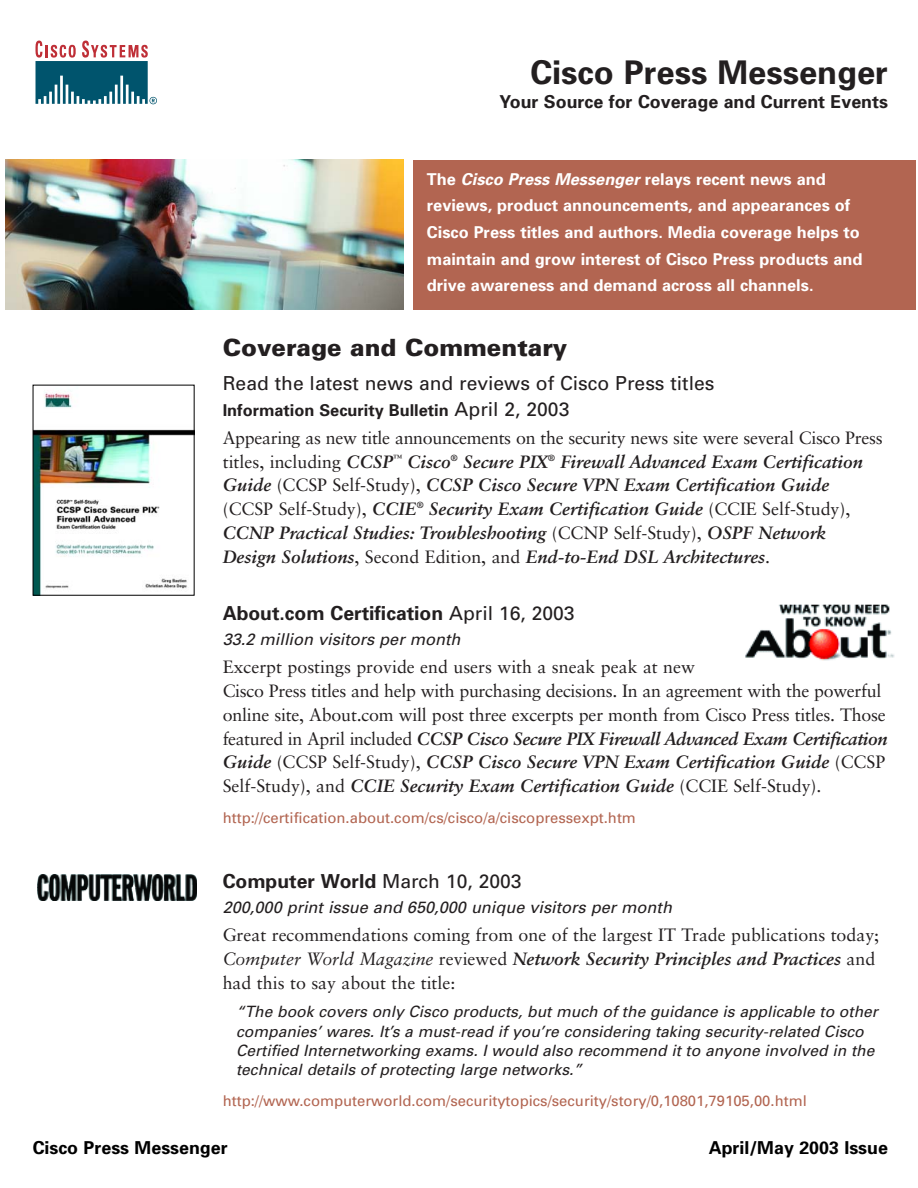
<style>
.page{position:relative;width:918px;height:1188px;background:#fff}
.page>*{position:absolute;margin:0;border:0;box-sizing:border-box;transform-origin:0 0}
.t1{font:700 32.7px "Univers";color:#231f20}
.t2{font:900 23.7px "Univers";color:#231f20}
.t3{font:700 19.35px "Univers";color:#231f20}
.t4{font:19.35px "Univers";color:#231f20}
.t5{font:17.85px/23.7px "Sabon Bold Italic Os F";color:#231f20}
.t6{font:17.85px/23.7px "Sabon";letter-spacing:-.01em;color:#231f20}
.t7{font:700 17.85px "Univers";color:#231f20}
.t8{font:700 17.85px "Univers";color:#000}
.t9{font:700 16.35px/26.7px "Univers";color:#fff}
.t10{font:italic 16.35px "Univers";color:#231f20}
.t11{font:700 16.35px "Univers";color:#231f20}
.t12{font:italic 15.6px/19.4px "Univers";color:#231f20}
.t13{font:14.85px "Univers";color:#b26551}
.s1{font-style:italic}
.s2{font-weight:400;font-size:19.35px}
.s3{font-family:"Sabon"}
.s4{font-family:"Sabon Bold Italic Os F"}
.s5{font-weight:400}
.s6{font-family:"Sabon Italic Os F"}
</style>
<div class="page">
<svg style="left:35px;top:41px;width:122px;height:63px"></svg>
<div style="left:413px;top:160px;width:503px;height:150px;background:#b26551"></div>
<img style="left:6px;top:160px;width:398px;height:150px">
<img style="left:35px;top:393px;width:158px;height:201px">
<img style="left:745px;top:604px;width:150px;height:57px">
<img style="left:38px;top:875px;width:158px;height:26px">
<h1 class="t1" style="left:530px;top:60px;width:359px">Cisco Press Messenger</h1>
<p class="t7" style="left:500px;top:95px;width:390px">Your Source for Coverage and Current Events</p>
<p class="t9" style="left:427px;top:167px;width:437px">The <span class="s1">Cisco Press Messenger</span> relays recent news and reviews, product announcements, and appearances of Cisco Press titles and authors. Media coverage helps to maintain and grow interest of Cisco Press products and drive awareness and demand across all channels.</p>
<h2 class="t2" style="left:223px;top:339px;width:346px">Coverage and Commentary</h2>
<p class="t4" style="left:223px;top:376px;width:493px">Read the latest news and reviews of Cisco Press titles</p>
<p class="t11" style="left:223px;top:404px;width:348px">Information Security Bulletin <span class="s2">April 2, 2003</span></p>
<p class="t6" style="left:223px;top:427px;width:661px">Appearing as new title announcements on the security news site were several Cisco Press</p>
<p class="t5" style="left:223px;top:451px;width:642px"><span class="s3">titles, including</span> CCSP<sup>™</sup> Cisco<sup>®</sup> Secure PIX<sup>®</sup> Firewall Advanced Exam Certification<br>Guide <span class="s3">(CCSP Self-Study),</span> CCSP Cisco Secure VPN Exam Certification Guide</p>
<p class="t6" style="left:223px;top:499px;width:629px">(CCSP Self-Study), <span class="s4">CCIE</span><sup>®</sup> <span class="s4">Security Exam Certification Guide</span> (CCIE Self-Study),</p>
<p class="t5" style="left:223px;top:522px;width:605px">CCNP Practical Studies: Troubleshooting <span class="s3">(CCNP Self-Study),</span> OSPF Network<br>Design Solutions<span class="s3">, Second Edition, and</span> End-to-End DSL Architectures<span class="s3">.</span></p>
<p class="t3" style="left:223px;top:606px;width:353px">About.com Certification <span class="s5">April 16, 2003</span></p>
<p class="t10" style="left:223px;top:633px;width:239px">33.2 million visitors per month</p>
<p class="t6" style="left:223px;top:657px;width:665px">Excerpt postings provide end users with a sneak peak at new<br>Cisco Press titles and help with purchasing decisions. In an agreement with the powerful online site, About.com will post three excerpts per month from Cisco Press titles. Those</p>
<p class="t5" style="left:223px;top:728px;width:666px"><span class="s3">featured in April included</span> CCSP Cisco Secure PIX Firewall Advanced Exam Certification<br>Guide <span class="s3">(CCSP Self-Study),</span> CCSP Cisco Secure VPN Exam Certification Guide <span class="s3">(CCSP<br>Self-Study), and</span> CCIE Security Exam Certification Guide <span class="s3">(CCIE Self-Study).</span></p>
<p class="t13" style="left:223px;top:813px;width:415px">http://certification.about.com/cs/cisco/a/ciscopressexpt.htm</p>
<p class="t3" style="left:223px;top:874px;width:300px">Computer World <span class="s5">March 10, 2003</span></p>
<p class="t10" style="left:223px;top:901px;width:451px">200,000 print issue and 650,000 unique visitors per month</p>
<p class="t6" style="left:223px;top:925px;width:658px">Great recommendations coming from one of the largest IT Trade publications today;</p>
<p class="t5" style="left:223px;top:949px;width:654px"><span class="s6">Computer World Magazine</span> <span class="s3">reviewed</span> Network Security Principles and Practices <span class="s3">and</span></p>
<p class="t6" style="left:223px;top:972px;width:234px">had this to say about the title:</p>
<p class="t12" style="left:236px;top:1003px;width:643px">“The book covers only Cisco products, but much of the guidance is applicable to other companies’ wares. It’s a must-read if you’re considering taking security-related Cisco Certified Internetworking exams. I would also recommend it to anyone involved in the technical details of protecting large networks.”</p>
<p class="t13" style="left:223px;top:1096px;width:586px">http://www.computerworld.com/securitytopics/security/story/0,10801,79105,00.html</p>
<p class="t8" style="left:33px;top:1141px;width:197px">Cisco Press Messenger</p>
<p class="t8" style="left:709px;top:1141px;width:181px">April/May 2003 Issue</p>
</div>
